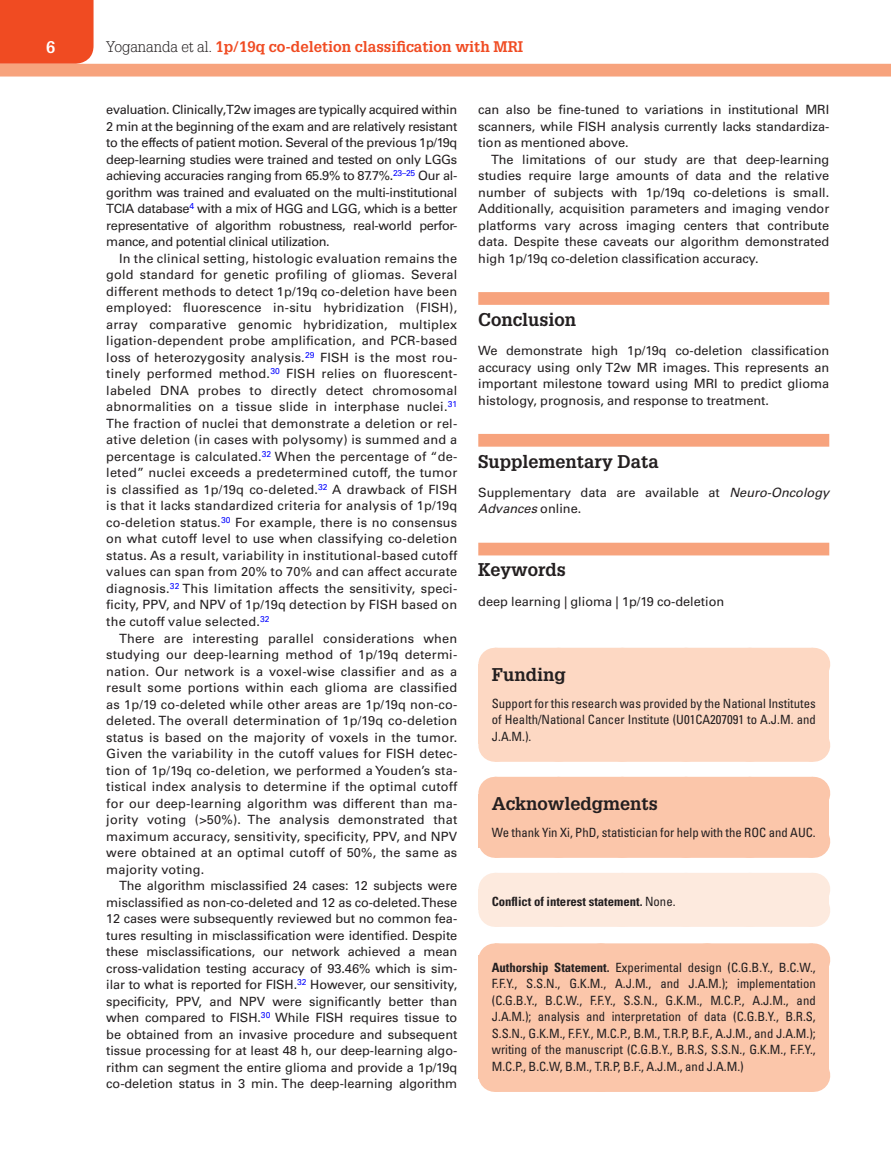
<style>
.page{position:relative;width:891px;height:1175px;background:#fff}
.page>*{position:absolute;margin:0;border:0;box-sizing:border-box;transform-origin:0 0}
.t1{font:700 18px "Glypha LT Std";color:#231f20}
.t2{font:700 16.5px "Glypha LT Std";color:#fff}
.t3{font:700 15px "Glypha LT Std";color:#f04b22}
.t4{font:12.75px/16.5px "Univers LT Std";color:#231f20;text-align:justify}
.t5{font:condensed 12.75px/16.5px "Univers LT Std";color:#231f20;text-align:justify}
.t6{font:700 condensed 12.75px "Univers LT Std";color:#231f20}
.s1{font-weight:300;color:#231f20}
.s2{font-style:italic}
.s3{font-weight:400}
.s4{font-weight:700}
</style>
<div class="page">
<div style="left:0;top:0;width:94px;height:64px;background:#f04b22"></div>
<div style="left:0;top:64px;width:891px;height:12px;background:#f7a37d"></div>
<div style="left:478px;top:292px;width:351px;height:13px;background:#f7a37d"></div>
<div style="left:478px;top:434px;width:351px;height:12px;background:#f7a37d"></div>
<div style="left:478px;top:542px;width:351px;height:13px;background:#f7a37d"></div>
<div style="left:478px;top:665px;width:351px;height:33px;background:#fdd8c3"></div>
<div style="left:495px;top:647px;width:318px;height:33px;background:#fdd8c3"></div>
<svg style="left:558px;top:647px;width:223px;height:1px"></svg>
<hr style="left:813px;top:647px;width:1px;height:33px;background:#fdd8c3">
<div style="left:478px;top:695px;width:351px;height:49px;background:#fdd8c3"></div>
<div style="left:495px;top:728px;width:318px;height:33px;background:#fdd8c3"></div>
<hr style="left:813px;top:728px;width:1px;height:33px;background:#fdd8c3">
<div style="left:478px;top:794px;width:351px;height:31px;background:#fbc6aa"></div>
<div style="left:495px;top:776px;width:318px;height:33px;background:#fbc6aa"></div>
<svg style="left:558px;top:776px;width:223px;height:1px"></svg>
<hr style="left:813px;top:776px;width:1px;height:33px;background:#fbc6aa">
<div style="left:478px;top:823px;width:351px;height:24px;background:#fbc6aa"></div>
<div style="left:495px;top:824px;width:318px;height:33px;background:#fbc6aa"></div>
<hr style="left:813px;top:824px;width:1px;height:33px;background:#fbc6aa">
<div style="left:478px;top:889px;width:351px;height:20px;background:#fdeade"></div>
<div style="left:495px;top:872px;width:318px;height:33px;background:#fdeade"></div>
<hr style="left:813px;top:872px;width:1px;height:33px;background:#fdeade">
<div style="left:495px;top:893px;width:318px;height:33px;background:#fdeade"></div>
<svg style="left:558px;top:872px;width:223px;height:1px"></svg>
<hr style="left:813px;top:893px;width:1px;height:33px;background:#fdeade">
<div style="left:478px;top:955px;width:351px;height:123px;background:#fbc6aa"></div>
<div style="left:495px;top:943px;width:318px;height:33px;background:#fbc6aa"></div>
<svg style="left:601px;top:943px;width:159px;height:1px"></svg>
<hr style="left:813px;top:943px;width:1px;height:33px;background:#fbc6aa">
<div style="left:495px;top:1058px;width:318px;height:33px;background:#fbc6aa"></div>
<hr style="left:813px;top:1058px;width:1px;height:33px;background:#fbc6aa">
<p class="t2" style="left:46px;top:37px;width:11px">6</p>
<p class="t3" style="left:106px;top:37px;width:418px"><span class="s1">Yogananda et al.</span> 1p/19q co-deletion classification with MRI</p>
<p class="t4" style="left:106px;top:102px;width:353px">evaluation. Clinically, T2w images are typically acquired within 2 min at the beginning of the exam and are relatively resistant to the effects of patient motion. Several of the previous 1p/19q deep-learning studies were trained and tested on only LGGs achieving accuracies ranging from 65.9% to 87.7%.<sup>23–25</sup> Our al&shy;gorithm was trained and evaluated on the multi-institutional TCIA database<sup>4</sup> with a mix of HGG and LGG, which is a better representative of algorithm robustness, real-world perfor&shy;mance, and potential clinical utilization.</p>
<p class="t4" style="left:106px;top:250px;width:353px;text-indent:13px">In the clinical setting, histologic evaluation remains the gold standard for genetic profiling of gliomas. Several different methods to detect 1p/19q co-deletion have been employed: fluorescence in-situ hybridization (FISH), array comparative genomic hybridization, multiplex ligation-dependent probe amplification, and PCR-based loss of heterozygosity analysis.<sup>29</sup> FISH is the most rou&shy;tinely performed method.<sup>30</sup> FISH relies on fluorescent&shy;labeled DNA probes to directly detect chromosomal abnormalities on a tissue slide in interphase nuclei.<sup>31<br></sup>The fraction of nuclei that demonstrate a deletion or rel&shy;ative deletion (in cases with polysomy) is summed and a percentage is calculated.<sup>32</sup> When the percentage of “de&shy;leted” nuclei exceeds a predetermined cutoff, the tumor is classified as 1p/19q co-deleted.<sup>32</sup> A drawback of FISH is that it lacks standardized criteria for analysis of 1p/19q co-deletion status.<sup>30</sup> For example, there is no consensus on what cutoff level to use when classifying co-deletion status. As a result, variability in institutional-based cutoff values can span from 20% to 70% and can affect accurate diagnosis.<sup>32</sup> This limitation affects the sensitivity, speci&shy;ficity, PPV, and NPV of 1p/19q detection by FISH based on the cutoff value selected.<sup>32</sup></p>
<p class="t4" style="left:106px;top:630px;width:353px;text-indent:13px">There are interesting parallel considerations when studying our deep-learning method of 1p/19q determi&shy;nation. Our network is a voxel-wise classifier and as a result some portions within each glioma are classified as 1p/19 co-deleted while other areas are 1p/19q non-co&shy;deleted. The overall determination of 1p/19q co-deletion status is based on the majority of voxels in the tumor.<br>Given the variability in the cutoff values for FISH detec&shy;tion of 1p/19q co-deletion, we performed a Youden’s sta&shy;tistical index analysis to determine if the optimal cutoff for our deep-learning algorithm was different than ma&shy;jority voting (&gt;50%). The analysis demonstrated that maximum accuracy, sensitivity, specificity, PPV, and NPV were obtained at an optimal cutoff of 50%, the same as majority voting.</p>
<p class="t4" style="left:106px;top:877px;width:353px;text-indent:13px">The algorithm misclassified 24 cases: 12 subjects were misclassified as non-co-deleted and 12 as co-deleted. These 12 cases were subsequently reviewed but no common fea&shy;tures resulting in misclassification were identified. Despite these misclassifications, our network achieved a mean cross-validation testing accuracy of 93.46% which is sim&shy;ilar to what is reported for FISH.<sup>32</sup> However, our sensitivity, specificity, PPV, and NPV were significantly better than when compared to FISH.<sup>30</sup> While FISH requires tissue to be obtained from an invasive procedure and subsequent tissue processing for at least 48 h, our deep-learning algo&shy;rithm can segment the entire glioma and provide a 1p/19q co-deletion status in 3 min. The deep-learning algorithm</p>
<p class="t4" style="left:478px;top:102px;width:353px">can also be fine-tuned to variations in institutional MRI scanners, while FISH analysis currently lacks standardiza&shy;tion as mentioned above.</p>
<p class="t4" style="left:478px;top:151px;width:353px;text-indent:13px">The limitations of our study are that deep-learning studies require large amounts of data and the relative number of subjects with 1p/19q co-deletions is small.<br>Additionally, acquisition parameters and imaging vendor platforms vary across imaging centers that contribute data. Despite these caveats our algorithm demonstrated high 1p/19q co-deletion classification accuracy.</p>
<h1 class="t1" style="left:478px;top:308px;width:100px">Conclusion</h1>
<p class="t4" style="left:478px;top:342px;width:353px">We demonstrate high 1p/19q co-deletion classification accuracy using only T2w MR images. This represents an important milestone toward using MRI to predict glioma histology, prognosis, and response to treatment.</p>
<h1 class="t1" style="left:478px;top:450px;width:182px">Supplementary Data</h1>
<p class="t4" style="left:478px;top:484px;width:352px">Supplementary data are available at <span class="s2">Neuro-Oncology<br>Advances</span> online.</p>
<h1 class="t1" style="left:478px;top:559px;width:89px">Keywords</h1>
<p class="t4" style="left:478px;top:593px;width:248px">deep learning | glioma | 1p/19 co-deletion</p>
<h1 class="t1" style="left:492px;top:663px;width:76px">Funding</h1>
<p class="t5" style="left:492px;top:695px;width:326px">Support for this research was provided by the National Institutes of Health/National Cancer Institute (U01CA207091 to A.J.M. and J.A.M.).</p>
<h1 class="t1" style="left:492px;top:792px;width:168px">Acknowledgments</h1>
<p class="t5" style="left:492px;top:824px;width:325px">We thank Yin Xi, PhD, statistician for help with the ROC and AUC.</p>
<p class="t6" style="left:492px;top:893px;width:185px">Conflict of interest statement. <span class="s3">None.</span></p>
<p class="t5" style="left:492px;top:959px;width:326px"><span class="s4">Authorship Statement.</span> Experimental design (C.G.B.Y., B.C.W., F.F.Y., S.S.N., G.K.M., A.J.M., and J.A.M.); implementation (C.G.B.Y., B.C.W., F.F.Y., S.S.N., G.K.M., M.C.P., A.J.M., and J.A.M.); analysis and interpretation of data (C.G.B.Y., B.R.S, S.S.N., G.K.M., F.F.Y., M.C.P., B.M., T.R.P, B.F., A.J.M., and J.A.M.); writing of the manuscript (C.G.B.Y., B.R.S, S.S.N., G.K.M., F.F.Y., M.C.P., B.C.W, B.M., T.R.P, B.F., A.J.M., and J.A.M.)</p>
</div>
